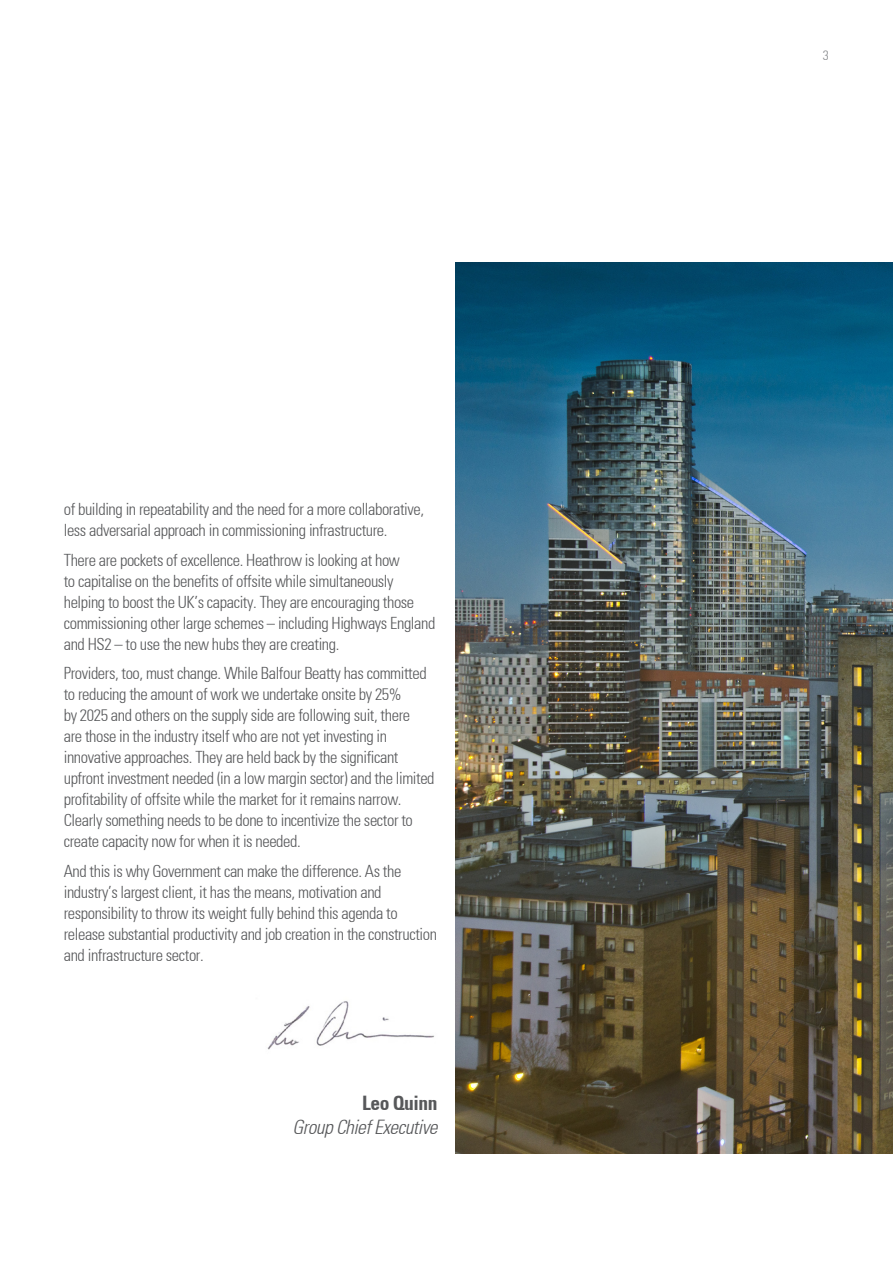
<style>
.page{position:relative;width:893px;height:1263px;background:#fff}
.page>*{position:absolute;margin:0;border:0;box-sizing:border-box;transform-origin:0 0}
.Division{font:italic 300 condensed 19.5px "Univers";letter-spacing:-.025em;color:#57585a}
.Division-2{font:700 condensed 19.5px "Univers";letter-spacing:-.025em;color:#57585a}
.Body_text{font:300 condensed 16.5px/21px "Univers";letter-spacing:-.025em;color:#57585a}
.t1{font:300 condensed 13.5px "Univers";color:#87898c}
</style>
<div class="page">
<img style="left:267px;top:1001px;width:167px;height:49px">
<img style="left:455px;top:263px;width:438px;height:891px">
<p class="Body_text" style="left:64px;top:499px;width:362px">of building in repeatability and the need for a more collaborative, less adversarial approach in commissioning infrastructure.</p>
<p class="Body_text" style="left:64px;top:549px;width:373px">There are pockets of excellence. Heathrow is looking at how<br>to capitalise on the benefits of offsite while simultaneously helping to boost the UK’s capacity. They are encouraging those commissioning other large schemes – including Highways England and HS2 – to use the new hubs they are creating.</p>
<p class="Body_text" style="left:64px;top:663px;width:372px">Providers, too, must change. While Balfour Beatty has committed to reducing the amount of work we undertake onsite by 25%<br>by 2025 and others on the supply side are following suit, there<br>are those in the industry itself who are not yet investing in innovative approaches. They are held back by the significant upfront investment needed (in a low margin sector) and the limited profitability of offsite while the market for it remains narrow.<br>Clearly something needs to be done to incentivize the sector to create capacity now for when it is needed.</p>
<p class="Body_text" style="left:64px;top:860px;width:375px">And this is why Government can make the difference. As the industry’s largest client, it has the means, motivation and responsibility to throw its weight fully behind this agenda to release substantial productivity and job creation in the construction and infrastructure sector.</p>
<p class="Division-2" style="left:362px;top:1091px;width:77px">Leo Quinn</p>
<p class="Division" style="left:292px;top:1115px;width:147px">Group Chief Executive</p>
<p class="t1" style="left:823px;top:47px;width:7px">3</p>
</div>
